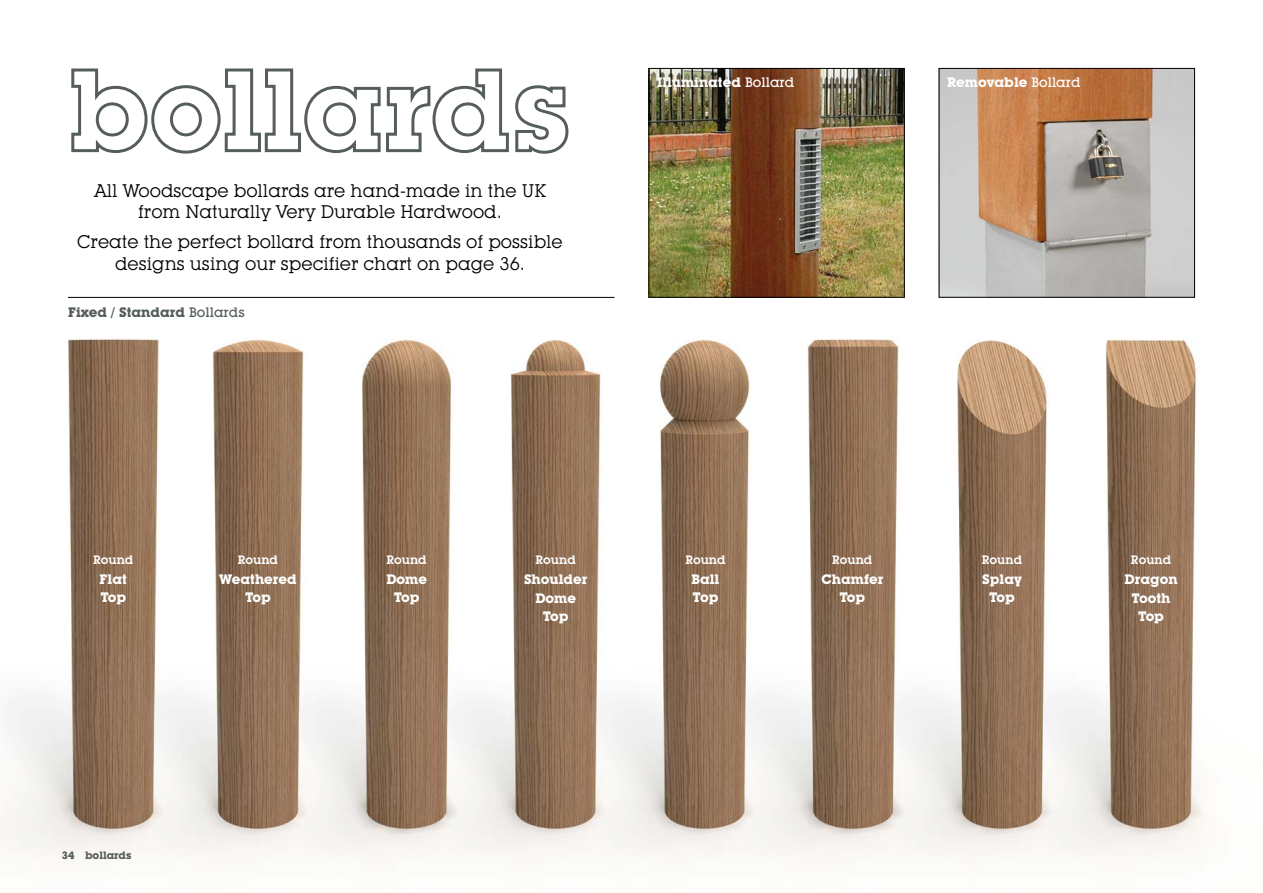
<style>
.page{position:relative;width:1263px;height:893px;background:#fff}
.page>*{position:absolute;margin:0;border:0;box-sizing:border-box;transform-origin:0 0}
.t1{font:18px/21.6px "Lubalin Graph IT Cby BT";color:#000;text-align:center}
.t2{font:700 13.5px/18px "Lubalin Graph IT Cby BT";color:#fff;text-align:center}
.t3{font:700 13.5px "Lubalin Graph IT Cby BT";color:#555d5d}
.t4{font:600 12px "Lubalin Graph IT Cby BT";color:#fff}
.t5{font:700 10.5px "Lubalin Graph IT Cby BT";color:#555d5d}
.s1{font-weight:500}
</style>
<div class="page">
<img style="left:53px;top:296px;width:149px;height:597px">
<img style="left:202px;top:296px;width:149px;height:597px">
<img style="left:351px;top:296px;width:149px;height:562px">
<img style="left:500px;top:296px;width:148px;height:562px">
<img style="left:648px;top:339px;width:149px;height:519px">
<img style="left:797px;top:296px;width:149px;height:562px">
<svg style="left:71px;top:68px;width:498px;height:86px"></svg>
<img style="left:946px;top:296px;width:260px;height:562px">
<img style="left:650px;top:70px;width:253px;height:226px">
<div style="left:648px;top:68px;width:257px;height:230px;border:1px solid #000"></div>
<img style="left:941px;top:70px;width:252px;height:226px">
<div style="left:939px;top:68px;width:256px;height:230px;border:1px solid #000"></div>
<hr style="left:68px;top:297px;width:546px;height:1px;background:#000">
<p class="t1" style="left:95px;top:179px;width:452px">All Woodscape bollards are hand-made in the UK from Naturally Very Durable Hardwood.</p>
<p class="t1" style="left:77px;top:231px;width:487px">Create the perfect bollard from thousands of possible designs using our specifier chart on page 36.</p>
<p class="t3" style="left:68px;top:304px;width:178px">Fixed / Standard <span class="s1">Bollards</span></p>
<p class="t2" style="left:657px;top:73px;width:139px">Illuminated <span class="s1">Bollard</span></p>
<p class="t2" style="left:947px;top:73px;width:135px">Removable <span class="s1">Bollard</span></p>
<p class="t4" style="left:93px;top:552px;width:42px">Round</p>
<p class="t2" style="left:100px;top:570px;width:29px;text-align:left">Flat<br>Top</p>
<p class="t4" style="left:238px;top:552px;width:42px">Round</p>
<p class="t2" style="left:219px;top:570px;width:79px">Weathered<br>Top</p>
<p class="t4" style="left:387px;top:552px;width:42px">Round</p>
<p class="t2" style="left:386px;top:570px;width:42px">Dome<br>Top</p>
<p class="t5" style="left:62px;top:849px;width:71px">34 bollards</p>
<p class="t4" style="left:536px;top:552px;width:42px">Round</p>
<p class="t2" style="left:524px;top:569px;width:65px;line-height:19.5px">Shoulder<br>Dome</p>
<p class="t2" style="left:543px;top:607px;width:27px">Top</p>
<p class="t4" style="left:685px;top:552px;width:42px">Round</p>
<p class="t2" style="left:691px;top:570px;width:29px;text-align:left">Ball<br>Top</p>
<p class="t4" style="left:832px;top:552px;width:42px">Round</p>
<p class="t2" style="left:821px;top:570px;width:64px">Chamfer<br>Top</p>
<p class="t4" style="left:982px;top:552px;width:42px">Round</p>
<p class="t2" style="left:982px;top:570px;width:41px">Splay<br>Top</p>
<p class="t4" style="left:1131px;top:552px;width:42px">Round</p>
<p class="t2" style="left:1124px;top:569px;width:55px;line-height:19.5px">Dragon<br>Tooth</p>
<p class="t2" style="left:1138px;top:607px;width:27px">Top</p>
</div>
